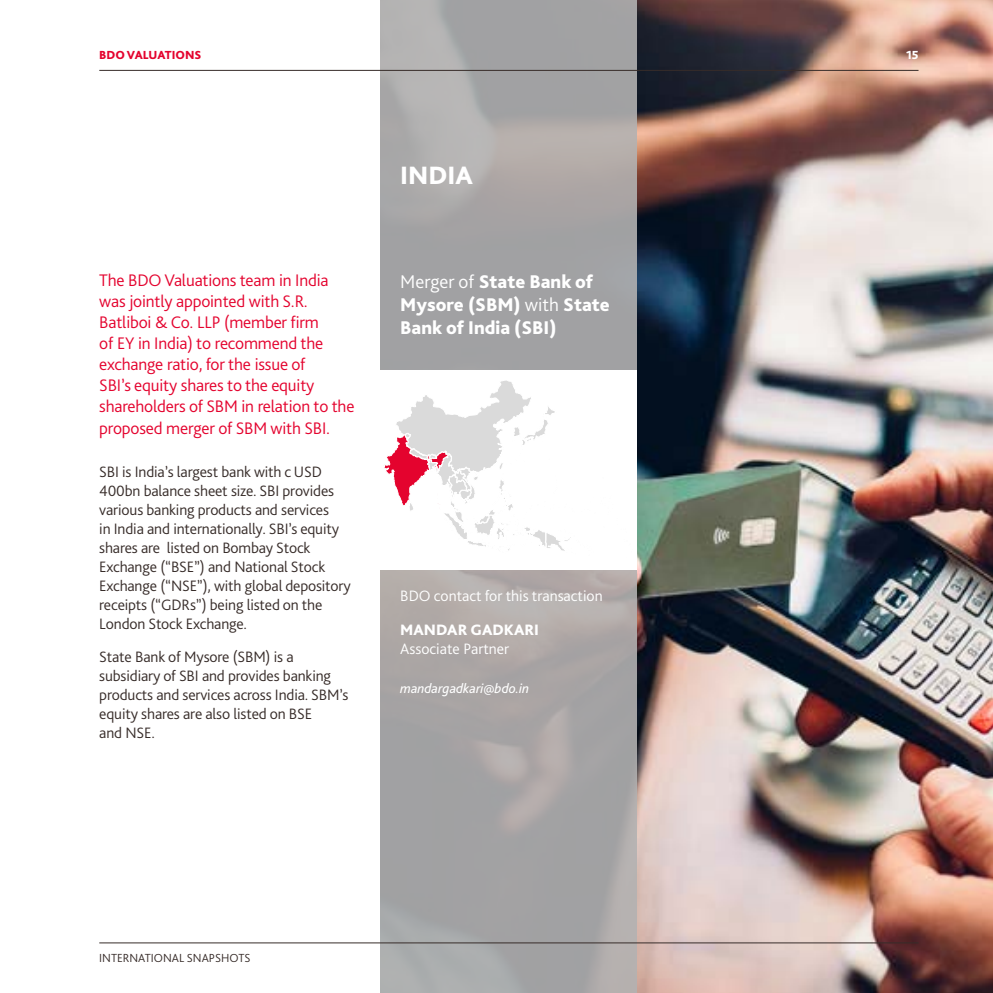
<style>
.page{position:relative;width:993px;height:993px;background:#fff}
.page>*{position:absolute;margin:0;border:0;box-sizing:border-box;transform-origin:0 0}
.t1{font:800 26.25px "Bliss Pro";color:#fff}
.t2{font:800 19.25px/23.1px "Bliss Pro";color:#fff}
.t3{font:300 17.5px/21px "Bliss Pro";letter-spacing:-.01em;color:#e4032e}
.t4{font:300 15.75px/18.9px "Bliss Pro";letter-spacing:-.01em;color:#372c29}
.t5{font:300 15.75px "Bliss Pro";color:#fff}
.t6{font:800 15.75px "Bliss Pro";color:#fff}
.t7{font:italic 14px "Bliss Pro";color:#fff}
.t8{font:300 12.25px "Bliss Pro";color:#372c29}
.t9{font:800 12.25px "Bliss Pro";color:#e4032e}
.t10{font:800 12.25px "Bliss Pro";color:#fff}
.s1{font-weight:300}
</style>
<div class="page">
<img style="left:637px;top:0;width:355px;height:992px">
<svg style="left:380px;top:0;width:257px;height:992px;background:#a7a5a6"></svg>
<hr style="left:99px;top:70px;width:819px;height:1px;background:#372c29">
<hr style="left:99px;top:942px;width:819px;height:1px;background:#372c29">
<div style="left:365px;top:370px;width:272px;height:199px;background:#fff"></div>
<svg style="left:384px;top:380px;width:187px;height:171px"></svg>
<p class="t9" style="left:99px;top:47px;width:104px">BDO VALUATIONS</p>
<p class="t3" style="left:99px;top:269px;width:256px">The BDO Valuations team in India was jointly appointed with S.R.<br>Batliboi &amp; Co. LLP (member firm<br>of EY in India) to recommend the exchange ratio, for the issue of<br>SBI’s equity shares to the equity shareholders of SBM in relation to the proposed merger of SBM with SBI.</p>
<p class="t4" style="left:99px;top:462px;width:253px">SBI is India’s largest bank with c USD 400bn balance sheet size. SBI provides various banking products and services<br>in India and internationally. SBI’s equity shares are listed on Bombay Stock Exchange (“BSE”) and National Stock Exchange (“NSE”), with global depository receipts (“GDRs”) being listed on the London Stock Exchange.</p>
<p class="t4" style="left:99px;top:647px;width:250px">State Bank of Mysore (SBM) is a subsidiary of SBI and provides banking products and services across India. SBM’s equity shares are also listed on BSE<br>and NSE.</p>
<h1 class="t1" style="left:400px;top:159px;width:74px">INDIA</h1>
<p class="t2" style="left:400px;top:269px;width:211px"><span class="s1">Merger of</span> State Bank of<br>Mysore (SBM) <span class="s1">with</span> State<br>Bank of India (SBI)</p>
<p class="t5" style="left:400px;top:586px;width:204px">BDO contact for this transaction</p>
<p class="t6" style="left:400px;top:620px;width:140px">MANDAR GADKARI</p>
<p class="t5" style="left:400px;top:639px;width:110px">Associate Partner</p>
<p class="t7" style="left:400px;top:679px;width:130px">mandargadkari@bdo.in</p>
<p class="t8" style="left:99px;top:950px;width:153px">INTERNATIONAL SNAPSHOTS</p>
<p class="t10" style="left:905px;top:47px;width:14px">15</p>
</div>
